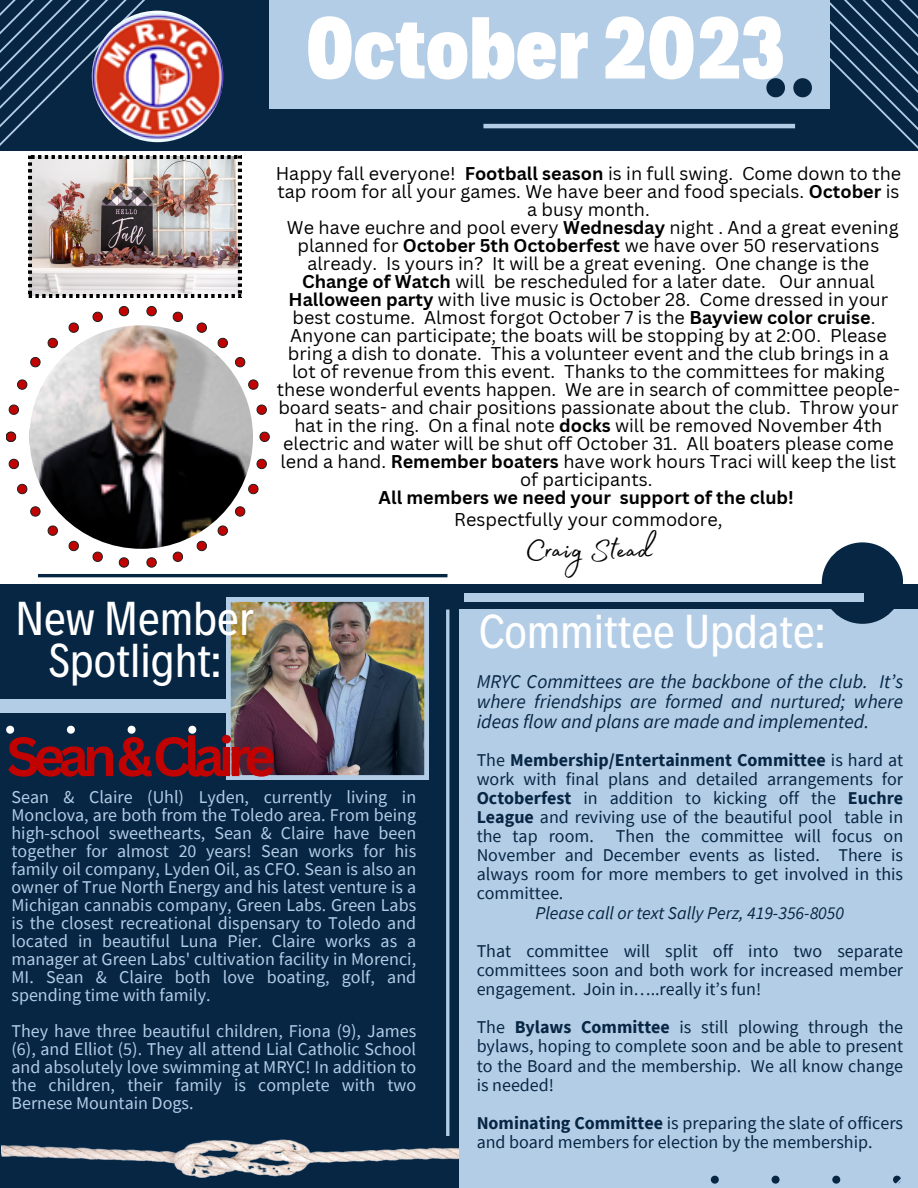
<style>
.page{position:relative;width:918px;height:1188px;background:#062644}
.page>*{position:absolute;margin:0;border:0;box-sizing:border-box;transform-origin:0 0}
.t1{font:900 88.8px "Decalotype";color:#fff}
.t2{font:700 54px "Canva Sans";letter-spacing:-.12em;color:#c00301}
.t3{font:48.15px/42.8px "Decalotype";color:#fff;text-align:center}
.t4{font:36px "Madelyn Fill";color:#000}
.t5{font:italic 19.5px/20.2px "Source Sans Pro";color:#062644;text-align:justify}
.t6{font:18px/18px "Canva Sans";color:#000;text-align:center}
.t7{font:18px/18px "Source Sans Pro";color:#b4cde6;text-align:justify}
.t8{font:18px/19.2px "Source Sans Pro";color:#062644;text-align:justify}
.t9{font:italic 18px "Source Sans Pro";color:#062644}
.t10{font:700 18px "Canva Sans";color:#000}
.s1{font-weight:700}
</style>
<div class="page">
<div style="left:0;top:151px;width:918px;height:433px;background:#fff"></div>
<svg style="left:9px;top:459px;width:10px;height:10px"></svg>
<svg style="left:17px;top:484px;width:10px;height:10px"></svg>
<svg style="left:31px;top:507px;width:9px;height:9px"></svg>
<svg style="left:48px;top:526px;width:10px;height:9px"></svg>
<svg style="left:69px;top:541px;width:10px;height:10px"></svg>
<svg style="left:93px;top:552px;width:10px;height:10px"></svg>
<svg style="left:119px;top:558px;width:10px;height:9px"></svg>
<svg style="left:147px;top:558px;width:9px;height:9px"></svg>
<svg style="left:173px;top:552px;width:10px;height:10px"></svg>
<svg style="left:197px;top:541px;width:10px;height:10px"></svg>
<svg style="left:218px;top:526px;width:10px;height:9px"></svg>
<svg style="left:235px;top:507px;width:10px;height:9px"></svg>
<svg style="left:249px;top:484px;width:9px;height:10px"></svg>
<svg style="left:257px;top:459px;width:10px;height:10px"></svg>
<svg style="left:260px;top:432px;width:9px;height:10px"></svg>
<svg style="left:257px;top:405px;width:10px;height:10px"></svg>
<svg style="left:249px;top:380px;width:9px;height:9px"></svg>
<svg style="left:235px;top:357px;width:10px;height:10px"></svg>
<svg style="left:218px;top:338px;width:10px;height:10px"></svg>
<svg style="left:197px;top:323px;width:10px;height:9px"></svg>
<svg style="left:173px;top:312px;width:10px;height:10px"></svg>
<svg style="left:147px;top:306px;width:9px;height:10px"></svg>
<svg style="left:119px;top:306px;width:10px;height:10px"></svg>
<svg style="left:93px;top:312px;width:10px;height:10px"></svg>
<svg style="left:69px;top:323px;width:10px;height:9px"></svg>
<svg style="left:48px;top:338px;width:10px;height:10px"></svg>
<svg style="left:31px;top:357px;width:9px;height:10px"></svg>
<svg style="left:17px;top:380px;width:10px;height:9px"></svg>
<svg style="left:9px;top:405px;width:10px;height:10px"></svg>
<svg style="left:6px;top:432px;width:10px;height:10px"></svg>
<img style="left:29px;top:325px;width:224px;height:224px;border-radius:50%">
<hr style="left:483px;top:124px;width:312px;height:4px;background:#b4cde6">
<div style="left:269px;top:0;width:560px;height:109px;background:#b4cde6"></div>
<svg style="left:0;top:0;width:169px;height:146px"></svg>
<div style="left:0;top:699px;width:324px;height:14px;background:#b4cde6"></div>
<div style="left:459px;top:610px;width:459px;height:578px;background:#b4cde6"></div>
<hr style="left:446px;top:610px;width:3px;height:526px;background:#b4cde6">
<svg style="left:711px;top:1176px;width:8px;height:8px"></svg>
<svg style="left:755px;top:0;width:163px;height:149px"></svg>
<div style="left:822px;top:542px;width:81px;height:82px;background:#062644;border-radius:50%"></div>
<svg style="left:771px;top:1175px;width:130px;height:9px"></svg>
<div style="left:464px;top:593px;width:399px;height:8px;background:#b4cde6"></div>
<hr style="left:38px;top:574px;width:409px;height:3px;background:#062644">
<img style="left:92px;top:11px;width:131px;height:131px;border-radius:50%">
<img style="left:2px;top:1139px;width:457px;height:39px">
<img style="left:226px;top:597px;width:203px;height:183px">
<svg style="left:6px;top:726px;width:8px;height:8px"></svg>
<svg style="left:67px;top:726px;width:8px;height:8px"></svg>
<svg style="left:128px;top:726px;width:8px;height:8px"></svg>
<svg style="left:188px;top:726px;width:8px;height:8px"></svg>
<img style="left:29px;top:156px;width:212px;height:141px">
<p class="t1" style="left:306px;top:-11px;width:480px">October 2023</p>
<p class="t6" style="left:276px;top:164px;width:627px">Happy fall everyone! <span class="s1">Football season</span> is in full swing. Come down to the tap room for all your games. We have beer and food specials. <span class="s1">October</span> is a busy month.</p>
<p class="t6" style="left:277px;top:218px;width:624px">We have euchre and pool every <span class="s1">Wednesday</span> night . And a great evening planned for <span class="s1">October 5th Octoberfest</span> we have over 50 reservations already. Is yours in? It will be a great evening. One change is the <span class="s1">Change of Watch</span> will be rescheduled for a later date. Our annual <span class="s1">Halloween party</span> with live music is October 28. Come dressed in your best costume. Almost forgot October 7 is the <span class="s1">Bayview color cruise</span>.<br>Anyone can participate; the boats will be stopping by at 2:00. Please bring a dish to donate. This a volunteer event and the club brings in a lot of revenue from this event. Thanks to the committees for making these wonderful events happen. We are in search of committee people&shy;board seats- and chair positions passionate about the club. Throw your hat in the ring. On a final note <span class="s1">docks</span> will be removed November 4th electric and water will be shut off October 31. All boaters please come lend a hand. <span class="s1">Remember boaters</span> have work hours Traci will keep the list of participants.</p>
<p class="t10" style="left:379px;top:485px;width:417px">All members we need your support of the club!</p>
<p class="t6" style="left:454px;top:510px;width:270px">Respectfully your commodore,</p>
<p class="t4" style="left:526px;top:523px;width:127px">Craig Stead</p>
<p class="t3" style="left:15px;top:594px;width:240px">New Member<br>Spotlight:</p>
<p class="t2" style="left:7px;top:718px;width:271px">Sean&amp;Claire</p>
<p class="t7" style="left:12px;top:788px;width:406px">Sean &amp; Claire (Uhl) Lyden, currently living in Monclova, are both from the Toledo area. From being high-school sweethearts, Sean &amp; Claire have been together for almost 20 years! Sean works for his family oil company, Lyden Oil, as CFO. Sean is also an owner of True North Energy and his latest venture is a Michigan cannabis company, Green Labs. Green Labs is the closest recreational dispensary to Toledo and located in beautiful Luna Pier. Claire works as a manager at Green Labs' cultivation facility in Morenci, MI. Sean &amp; Claire both love boating, golf, and spending time with family.</p>
<p class="t7" style="left:12px;top:1022px;width:406px">They have three beautiful children, Fiona (9), James (6), and Elliot (5). They all attend Lial Catholic School and absolutely love swimming at MRYC! In addition to the children, their family is complete with two Bernese Mountain Dogs.</p>
<p class="t3" style="left:479px;top:607px;width:347px">Committee Update:</p>
<p class="t5" style="left:477px;top:671px;width:428px">MRYC Committees are the backbone of the club. It’s where friendships are formed and nurtured; where ideas flow and plans are made and implemented.</p>
<p class="t8" style="left:477px;top:750px;width:428px">The <span class="s1">Membership/Entertainment Committee</span> is hard at work with final plans and detailed arrangements for <span class="s1">Octoberfest</span> in addition to kicking off the <span class="s1">Euchre League</span> and reviving use of the beautiful pool table in the tap room. Then the committee will focus on November and December events as listed. There is always room for more members to get involved in this committee.</p>
<p class="t9" style="left:536px;top:901px;width:310px">Please call or text Sally Perz, 419-356-8050</p>
<p class="t8" style="left:477px;top:941px;width:428px">That committee will split off into two separate committees soon and both work for increased member engagement. Join in…..really it’s fun!</p>
<p class="t8" style="left:477px;top:1017px;width:428px">The <span class="s1">Bylaws Committee</span> is still plowing through the bylaws, hoping to complete soon and be able to present to the Board and the membership. We all know change is needed!</p>
<p class="t8" style="left:477px;top:1113px;width:428px"><span class="s1">Nominating Committee</span> is preparing the slate of officers and board members for election by the membership.</p>
</div>
